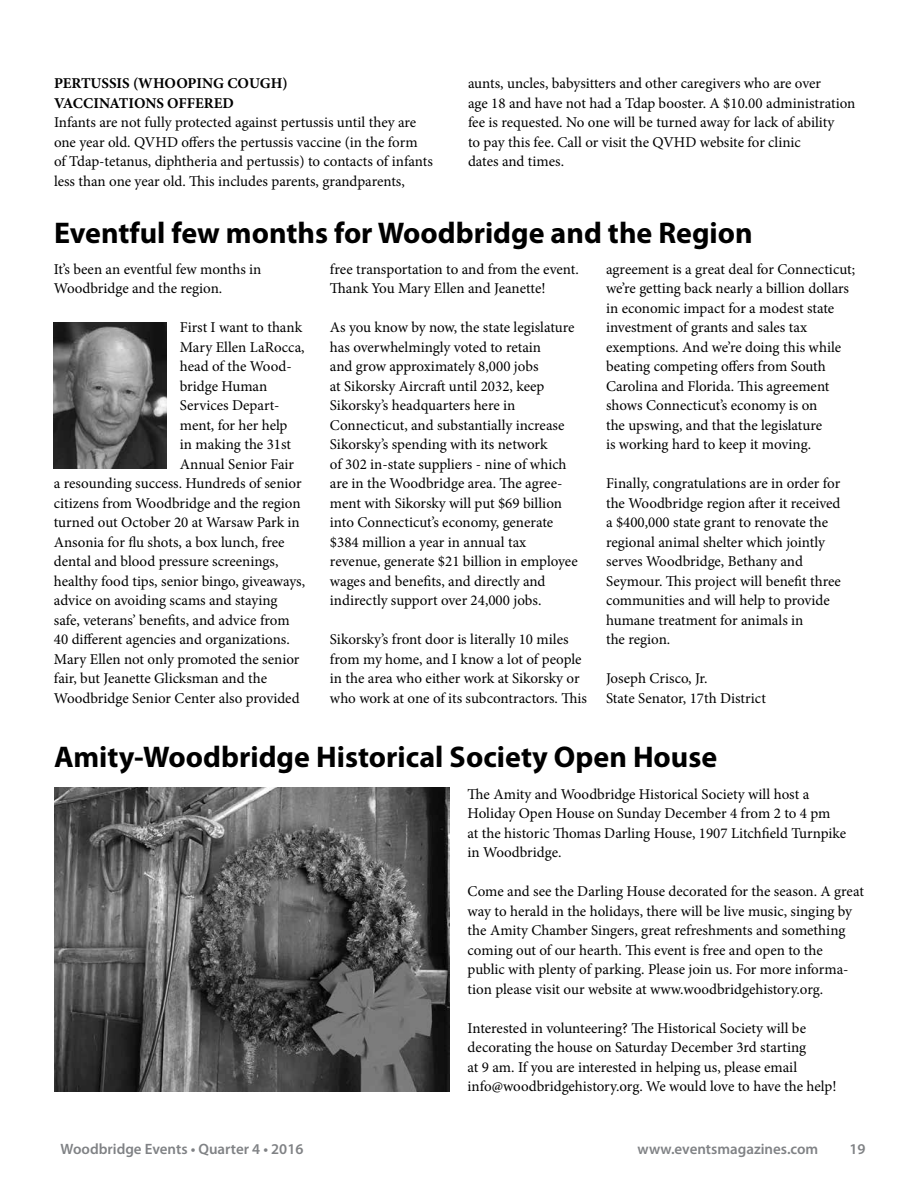
<style>
.page{position:relative;width:918px;height:1188px;background:#fff}
.page>*{position:absolute;margin:0;border:0;box-sizing:border-box;transform-origin:0 0}
.t1{font:700 30px "Myriad Pro";color:#000}
.t2{font:15px/19.5px "Minion Pro";letter-spacing:-.005em;color:#000}
.t3{font:600 15px "Myriad Pro";color:#808285}
.t4{font:700 15px/19.5px "Minion Pro";color:#000}
</style>
<div class="page">
<img style="left:54px;top:322px;width:112px;height:146px">
<img style="left:54px;top:788px;width:395px;height:304px">
<p class="t4" style="left:54px;top:73px;width:235px">PERTUSSIS (WHOOPING COUGH)<br>VACCINATIONS OFFERED</p>
<p class="t2" style="left:54px;top:113px;width:380px">Infants are not fully protected against pertussis until they are one year old. QVHD offers the pertussis vaccine (in the form of Tdap-tetanus, diphtheria and pertussis) to contacts of infants less than one year old. This includes parents, grandparents,</p>
<p class="t2" style="left:468px;top:74px;width:389px">aunts, uncles, babysitters and other caregivers who are over<br>age 18 and have not had a Tdap booster. A $10.00 administration fee is requested. No one will be turned away for lack of ability<br>to pay this fee. Call or visit the QVHD website for clinic<br>dates and times.</p>
<h1 class="t1" style="left:54px;top:214px;width:700px">Eventful few months for Woodbridge and the Region</h1>
<p class="t2" style="left:54px;top:259px;width:209px">It’s been an eventful few months in<br>Woodbridge and the region.</p>
<p class="t2" style="left:180px;top:318px;width:124px">First I want to thank</p>
<p class="t2" style="left:180px;top:337px;width:126px">Mary Ellen LaRocca,</p>
<p class="t2" style="left:180px;top:357px;width:113px">head of the Wood-</p>
<p class="t2" style="left:180px;top:376px;width:89px">bridge Human</p>
<p class="t2" style="left:180px;top:396px;width:101px">Services Depart-</p>
<p class="t2" style="left:180px;top:415px;width:109px">ment, for her help</p>
<p class="t2" style="left:180px;top:435px;width:113px">in making the 31st</p>
<p class="t2" style="left:180px;top:454px;width:116px">Annual Senior Fair</p>
<p class="t2" style="left:54px;top:474px;width:249px">a resounding success. Hundreds of senior</p>
<p class="t2" style="left:54px;top:493px;width:248px">citizens from Woodbridge and the region</p>
<p class="t2" style="left:54px;top:513px;width:247px">turned out October 20 at Warsaw Park in</p>
<p class="t2" style="left:54px;top:532px;width:232px">Ansonia for flu shots, a box lunch, free</p>
<p class="t2" style="left:54px;top:552px;width:226px">dental and blood pressure screenings,</p>
<p class="t2" style="left:54px;top:571px;width:253px">healthy food tips, senior bingo, giveaways,</p>
<p class="t2" style="left:54px;top:591px;width:225px">advice on avoiding scams and staying</p>
<p class="t2" style="left:54px;top:610px;width:237px">safe, veterans’ benefits, and advice from</p>
<p class="t2" style="left:54px;top:630px;width:237px">40 different agencies and organizations.</p>
<p class="t2" style="left:54px;top:649px;width:247px">Mary Ellen not only promoted the senior</p>
<p class="t2" style="left:54px;top:669px;width:215px">fair, but Jeanette Glicksman and the</p>
<p class="t2" style="left:54px;top:688px;width:247px">Woodbridge Senior Center also provided</p>
<p class="t2" style="left:330px;top:259px;width:250px">free transportation to and from the event.<br>Thank You Mary Ellen and Jeanette!</p>
<p class="t2" style="left:330px;top:318px;width:249px">As you know by now, the state legislature has overwhelmingly voted to retain<br>and grow approximately 8,000 jobs<br>at Sikorsky Aircraft until 2032, keep Sikorsky’s headquarters here in Connecticut, and substantially increase Sikorsky’s spending with its network<br>of 302 in-state suppliers - nine of which are in the Woodbridge area. The agree&shy;ment with Sikorsky will put $69 billion into Connecticut’s economy, generate $384 million a year in annual tax revenue, generate $21 billion in employee wages and benefits, and directly and indirectly support over 24,000 jobs.</p>
<p class="t2" style="left:330px;top:630px;width:259px">Sikorsky’s front door is literally 10 miles from my home, and I know a lot of people in the area who either work at Sikorsky or who work at one of its subcontractors. This</p>
<p class="t2" style="left:606px;top:259px;width:251px">agreement is a great deal for Connecticut; we’re getting back nearly a billion dollars in economic impact for a modest state investment of grants and sales tax exemptions. And we’re doing this while beating competing offers from South Carolina and Florida. This agreement shows Connecticut’s economy is on<br>the upswing, and that the legislature<br>is working hard to keep it moving.</p>
<p class="t2" style="left:606px;top:474px;width:236px">Finally, congratulations are in order for the Woodbridge region after it received a $400,000 state grant to renovate the regional animal shelter which jointly serves Woodbridge, Bethany and Seymour. This project will benefit three communities and will help to provide humane treatment for animals in<br>the region.</p>
<p class="t2" style="left:606px;top:669px;width:161px">Joseph Crisco, Jr.<br>State Senator, 17th District</p>
<h1 class="t1" style="left:54px;top:738px;width:665px">Amity-Woodbridge Historical Society Open House</h1>
<p class="t2" style="left:468px;top:784px;width:380px">The Amity and Woodbridge Historical Society will host a Holiday Open House on Sunday December 4 from 2 to 4 pm<br>at the historic Thomas Darling House, 1907 Litchfield Turnpike in Woodbridge.</p>
<p class="t2" style="left:468px;top:882px;width:398px">Come and see the Darling House decorated for the season. A great way to herald in the holidays, there will be live music, singing by the Amity Chamber Singers, great refreshments and something coming out of our hearth. This event is free and open to the<br>public with plenty of parking. Please join us. For more informa&shy;tion please visit our website at www.woodbridgehistory.org.</p>
<p class="t2" style="left:468px;top:1018px;width:370px">Interested in volunteering? The Historical Society will be decorating the house on Saturday December 3rd starting<br>at 9 am. If you are interested in helping us, please email info@woodbridgehistory.org. We would love to have the help!</p>
<p class="t3" style="left:61px;top:1140px;width:244px">Woodbridge Events • Quarter 4 • 2016</p>
<p class="t3" style="left:638px;top:1140px;width:182px">www.eventsmagazines.com</p>
<p class="t3" style="left:849px;top:1140px;width:18px">19</p>
</div>
